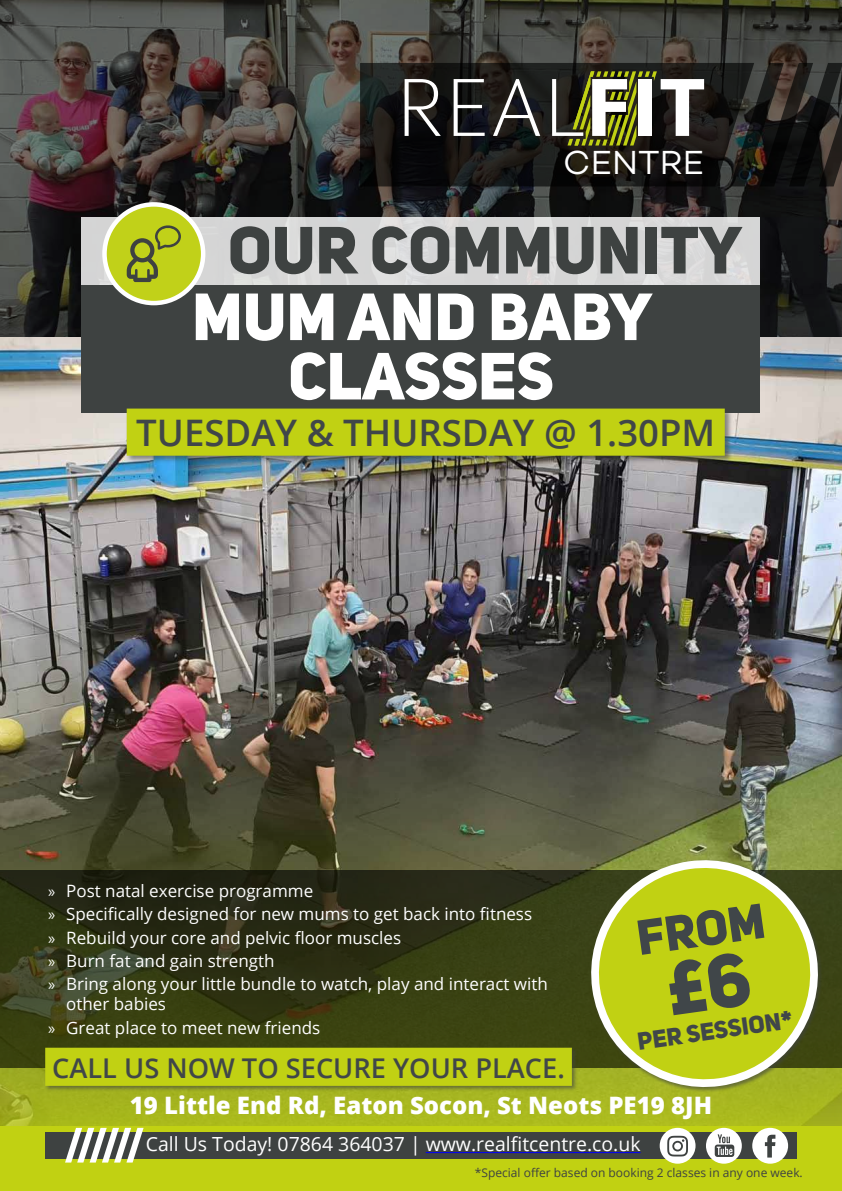
<style>
.page{position:relative;width:842px;height:1191px;background:#fff}
.page>*{position:absolute;margin:0;border:0;box-sizing:border-box;transform-origin:0 0}
.t1{font:65.7px/59.4px "Uni Sans Heavy CAPS";color:#fff;text-align:center}
.t2{font:65.7px "Uni Sans Heavy CAPS";color:#3e4241}
.t3{font:48.6px "Uni Sans Heavy CAPS";color:#404649}
.t4{font:600 36.6px "Open Sans";color:#404649}
.t5{font:34px "Campton";color:#fff}
.t6{font:600 27.2px "Open Sans";color:#404649}
.t7{font:24.3px "Uni Sans Heavy CAPS";color:#404649}
.t8{font:800 24px "Open Sans";color:#fff}
.t9{font:19.4px "Open Sans";color:#fff}
.t10{font:17px/23.2px "Open Sans";color:#fff}
.t11{font:12px "Open Sans";color:#3e4241}
.s1{font-family:"Myriad Pro"}
</style>
<div class="page">
<img style="left:0;top:336px;width:842px;height:855px">
<svg style="left:0;top:870px;width:842px;height:197px;background:#313614"></svg>
<img style="left:0;top:0;width:842px;height:336px">
<div style="left:45px;top:1132px;width:752px;height:27px;background:#3e4241"></div>
<hr style="left:426px;top:1152px;width:214px;height:1px;background:#00f">
<div style="left:752px;top:1127px;width:36px;height:36px;background:#fff;border-radius:50%"></div>
<svg style="left:765px;top:1134px;width:10px;height:23px"></svg>
<div style="left:660px;top:1127px;width:35px;height:36px;background:#fff;border-radius:50%"></div>
<svg style="left:667px;top:1135px;width:21px;height:21px"></svg>
<div style="left:706px;top:1127px;width:36px;height:36px;background:#fff;border-radius:50%"></div>
<svg style="left:715px;top:1134px;width:19px;height:23px"></svg>
<svg style="left:65px;top:1127px;width:79px;height:35px"></svg>
<div style="left:82px;top:217px;width:678px;height:68px;background:linear-gradient(to bottom,#d7d7d7,#d9d9d9)"></div>
<div style="left:82px;top:285px;width:678px;height:127px;background:#3e4241"></div>
<div style="left:590px;top:859px;width:234px;height:233px;background:#3e4241;opacity:.6"></div>
<svg style="left:588px;top:856px;width:233px;height:234px;background:#acb831"></svg>
<div style="left:105px;top:204px;width:98px;height:99px;background:#c1d119;border-radius:50%"></div>
<div style="left:102px;top:202px;width:103px;height:103px;border:4px solid #fff;border-radius:50%"></div>
<svg style="left:127px;top:225px;width:54px;height:57px"></svg>
<div style="left:125px;top:407px;width:608px;height:56px;background:#3e4241;opacity:.6"></div>
<div style="left:127px;top:408px;width:598px;height:48px;background:#c1d113"></div>
<div style="left:44px;top:1046px;width:534px;height:46px;background:#3e4241;opacity:.6"></div>
<div style="left:45px;top:1047px;width:527px;height:38px;background:#c1d113"></div>
<svg style="left:360px;top:63px;width:482px;height:123px;background:#1b1a18"></svg>
<svg style="left:405px;top:79px;width:36px;height:57px"></svg>
<svg style="left:454px;top:79px;width:31px;height:57px"></svg>
<svg style="left:493px;top:79px;width:47px;height:57px"></svg>
<svg style="left:552px;top:71px;width:152px;height:74px"></svg>
<div style="left:666px;top:951px;width:86px;height:64px;background:#c1d113"></div>
<h3 class="t5" style="left:563px;top:141px;width:142px">CENTRE</h3>
<h1 class="t2" style="left:228px;top:208px;width:515px">OUR COMMUNITY</h1>
<h1 class="t1" style="left:192px;top:286px;width:461px">MUM AND BABY<br>CLASSES</h1>
<h3 class="t4" style="left:136px;top:408px;width:581px">TUESDAY &amp; THURSDAY @ 1.30PM</h3>
<p class="t10" style="left:48px;top:879px;width:501px"><span class="s1">»</span> Post natal exercise programme<br><span class="s1">»</span> Specifically designed for new mums to get back into fitness<br><span class="s1">»</span> Rebuild your core and pelvic floor muscles<br><span class="s1">»</span> Burn fat and gain strength<br><span class="s1">»</span> Bring along your little bundle to watch, play and interact with</p>
<p class="t10" style="left:48px;top:992px;width:274px;text-indent:18px">other babies<br><span class="s1">»</span> Great place to meet new friends</p>
<h2 class="t3" style="left:633px;top:907px;width:130px;rotate:-8deg">FROM</h2>
<h3 class="t7" style="left:635px;top:1025px;width:158px;rotate:-8deg">PER SESSION*</h3>
<h3 class="t6" style="left:52px;top:1049px;width:514px">CALL US NOW TO SECURE YOUR PLACE.</h3>
<h3 class="t8" style="left:130px;top:1087px;width:584px">19 Little End Rd, Eaton Socon, St Neots PE19 8JH</h3>
<p class="t9" style="left:146px;top:1130px;width:496px">Call Us Today! 07864 364037 | www.realfitcentre.co.uk</p>
<p class="t11" style="left:475px;top:1164px;width:329px">*Special offer based on booking 2 classes in any one week.</p>
</div>
